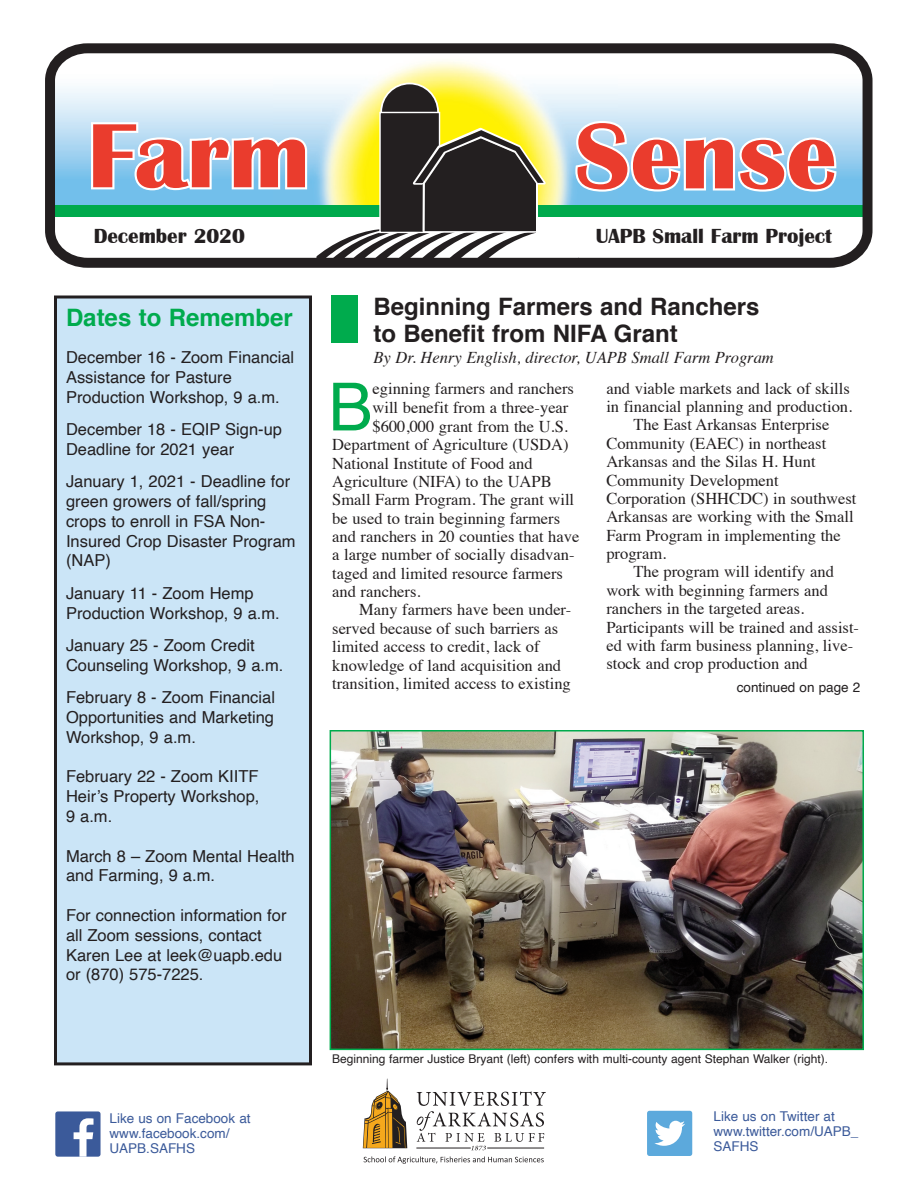
<style>
.page{position:relative;width:918px;height:1188px;background:#fff}
.page>*{position:absolute;margin:0;border:0;box-sizing:border-box;transform-origin:0 0}
.t1{font:66.45px "Helvetica";color:#00ab4d}
.t2{font:700 24px/27px "Helvetica";color:#231f20}
.t3{font:700 24px "Helvetica";color:#00ab4d}
.t4{font:700 21px "Britannic";color:#231f20}
.t5{font:16.5px "Times";color:#231f20}
.t6{font:16.5px/19.8px "Helvetica";color:#231f20}
.t7{font:italic 16.5px "Times";color:#231f20}
.t8{font:13.5px/15px "Helvetica";color:#3b5a9a}
.t9{font:13.5px "Helvetica";color:#231f20}
.t10{font:12px "Helvetica";color:#231f20}
</style>
<div class="page">
<svg style="left:45px;top:43px;width:828px;height:225px"></svg>
<svg style="left:91px;top:122px;width:216px;height:68px;background:#d4969a"></svg>
<svg style="left:316px;top:121px;width:521px;height:144px"></svg>
<hr style="left:536px;top:183px;width:2px;height:50px;background:#fff">
<div style="left:331px;top:296px;width:27px;height:47px;background:#00ab4d"></div>
<hr style="left:862px;top:54px;width:38px;height:2px;background:#fff">
<div style="left:56px;top:297px;width:254px;height:767px;background:#cbe5f7"></div>
<div style="left:54px;top:296px;width:258px;height:769px;border:3px solid #231f20"></div>
<img style="left:333px;top:733px;width:528px;height:314px">
<div style="left:330px;top:730px;width:534px;height:320px;border:2px solid #00ab4d"></div>
<div style="left:55px;top:1111px;width:46px;height:46px;background:#3b5a9a;border-radius:2px"></div>
<svg style="left:74px;top:1118px;width:20px;height:39px"></svg>
<svg style="left:363px;top:1088px;width:44px;height:60px"></svg>
<hr style="left:416px;top:1148px;width:55px;height:1px;background:#231f20">
<svg style="left:417px;top:1091px;width:129px;height:59px"></svg>
<hr style="left:487px;top:1148px;width:57px;height:1px;background:#231f20">
<svg style="left:364px;top:1156px;width:180px;height:8px"></svg>
<div style="left:647px;top:1111px;width:45px;height:45px;background:#5ca9dc;border-radius:2px"></div>
<svg style="left:654px;top:1121px;width:31px;height:25px"></svg>
<p class="t4" style="left:94px;top:225px;width:153px">December 2020</p>
<p class="t4" style="left:596px;top:225px;width:238px">UAPB Small Farm Project</p>
<h2 class="t3" style="left:66px;top:307px;width:228px">Dates to Remember</h2>
<p class="t6" style="left:66px;top:349px;width:230px">December 16 - Zoom Financial<br>Assistance for Pasture<br>Production Workshop, 9 a.m.</p>
<p class="t6" style="left:66px;top:421px;width:218px">December 18 - EQIP Sign-up<br>Deadline for 2021 year</p>
<p class="t6" style="left:66px;top:473px;width:231px">January 1, 2021 - Deadline for green growers of fall/spring crops to enroll in FSA Non-<br>Insured Crop Disaster Program (NAP)</p>
<p class="t6" style="left:66px;top:585px;width:215px">January 11 - Zoom Hemp<br>Production Workshop, 9 a.m.</p>
<p class="t6" style="left:66px;top:637px;width:219px">January 25 - Zoom Credit<br>Counseling Workshop, 9 a.m.</p>
<p class="t6" style="left:66px;top:689px;width:211px;text-align:justify">February 8 - Zoom Financial Opportunities and Marketing Workshop, 9 a.m.</p>
<p class="t6" style="left:66px;top:768px;width:195px;text-align:justify">February 22 - Zoom KIITF Heir’s Property Workshop, 9 a.m.</p>
<p class="t6" style="left:66px;top:847px;width:230px">March 8 – Zoom Mental Health and Farming, 9 a.m.</p>
<p class="t6" style="left:66px;top:907px;width:222px">For connection information for all Zoom sessions, contact<br>Karen Lee at leek@uapb.edu or (870) 575-7225.</p>
<h2 class="t2" style="left:374px;top:295px;width:388px">Beginning Farmers and Ranchers to Benefit from NIFA Grant</h2>
<p class="t7" style="left:373px;top:351px;width:402px">By Dr. Henry English, director, UAPB Small Farm Program</p>
<h1 class="t1" style="left:328px;top:379px;width:46px">B</h1>
<p class="t5" style="left:373px;top:381px;width:203px">eginning farmers and ranchers</p>
<p class="t5" style="left:373px;top:401px;width:197px">will benefit from a three-year</p>
<p class="t5" style="left:373px;top:419px;width:197px">$600,000 grant from the U.S.</p>
<p class="t5" style="left:332px;top:438px;width:238px">Department of Agriculture (USDA)</p>
<p class="t5" style="left:332px;top:456px;width:202px">National Institute of Food and</p>
<p class="t5" style="left:332px;top:475px;width:221px">Agriculture (NIFA) to the UAPB</p>
<p class="t5" style="left:332px;top:493px;width:243px">Small Farm Program. The grant will</p>
<p class="t5" style="left:332px;top:511px;width:229px">be used to train beginning farmers</p>
<p class="t5" style="left:332px;top:530px;width:249px">and ranchers in 20 counties that have</p>
<p class="t5" style="left:332px;top:548px;width:244px">a large number of socially disadvan-</p>
<p class="t5" style="left:332px;top:566px;width:232px">taged and limited resource farmers</p>
<p class="t5" style="left:332px;top:585px;width:90px">and ranchers.</p>
<p class="t5" style="left:359px;top:603px;width:214px">Many farmers have been under-</p>
<p class="t5" style="left:332px;top:621px;width:228px">served because of such barriers as</p>
<p class="t5" style="left:332px;top:640px;width:209px">limited access to credit, lack of</p>
<p class="t5" style="left:332px;top:658px;width:230px">knowledge of land acquisition and</p>
<p class="t5" style="left:332px;top:677px;width:240px">transition, limited access to existing</p>
<p class="t5" style="left:606px;top:381px;width:245px">and viable markets and lack of skills</p>
<p class="t5" style="left:606px;top:400px;width:247px">in financial planning and production.</p>
<p class="t5" style="left:633px;top:418px;width:197px">The East Arkansas Enterprise</p>
<p class="t5" style="left:606px;top:436px;width:221px">Community (EAEC) in northeast</p>
<p class="t5" style="left:606px;top:455px;width:211px">Arkansas and the Silas H. Hunt</p>
<p class="t5" style="left:606px;top:473px;width:174px">Community Development</p>
<p class="t5" style="left:606px;top:492px;width:252px">Corporation (SHHCDC) in southwest</p>
<p class="t5" style="left:606px;top:510px;width:249px">Arkansas are working with the Small</p>
<p class="t5" style="left:606px;top:528px;width:236px">Farm Program in implementing the</p>
<p class="t5" style="left:606px;top:547px;width:62px">program.</p>
<p class="t5" style="left:633px;top:565px;width:202px">The program will identify and</p>
<p class="t5" style="left:606px;top:583px;width:223px">work with beginning farmers and</p>
<p class="t5" style="left:606px;top:602px;width:199px">ranchers in the targeted areas.</p>
<p class="t5" style="left:606px;top:620px;width:254px">Participants will be trained and assist-</p>
<p class="t5" style="left:606px;top:639px;width:248px">ed with farm business planning, live-</p>
<p class="t5" style="left:606px;top:657px;width:203px">stock and crop production and</p>
<p class="t9" style="left:737px;top:682px;width:125px">continued on page 2</p>
<p class="t10" style="left:332px;top:1054px;width:498px">Beginning farmer Justice Bryant (left) confers with multi-county agent Stephan Walker (right).</p>
<p class="t8" style="left:110px;top:1111px;width:143px">Like us on Facebook at www.facebook.com/<br>UAPB.SAFHS</p>
<p class="t8" style="left:714px;top:1110px;width:146px">Like us on Twitter at www.twitter.com/UAPB_<br>SAFHS</p>
</div>
